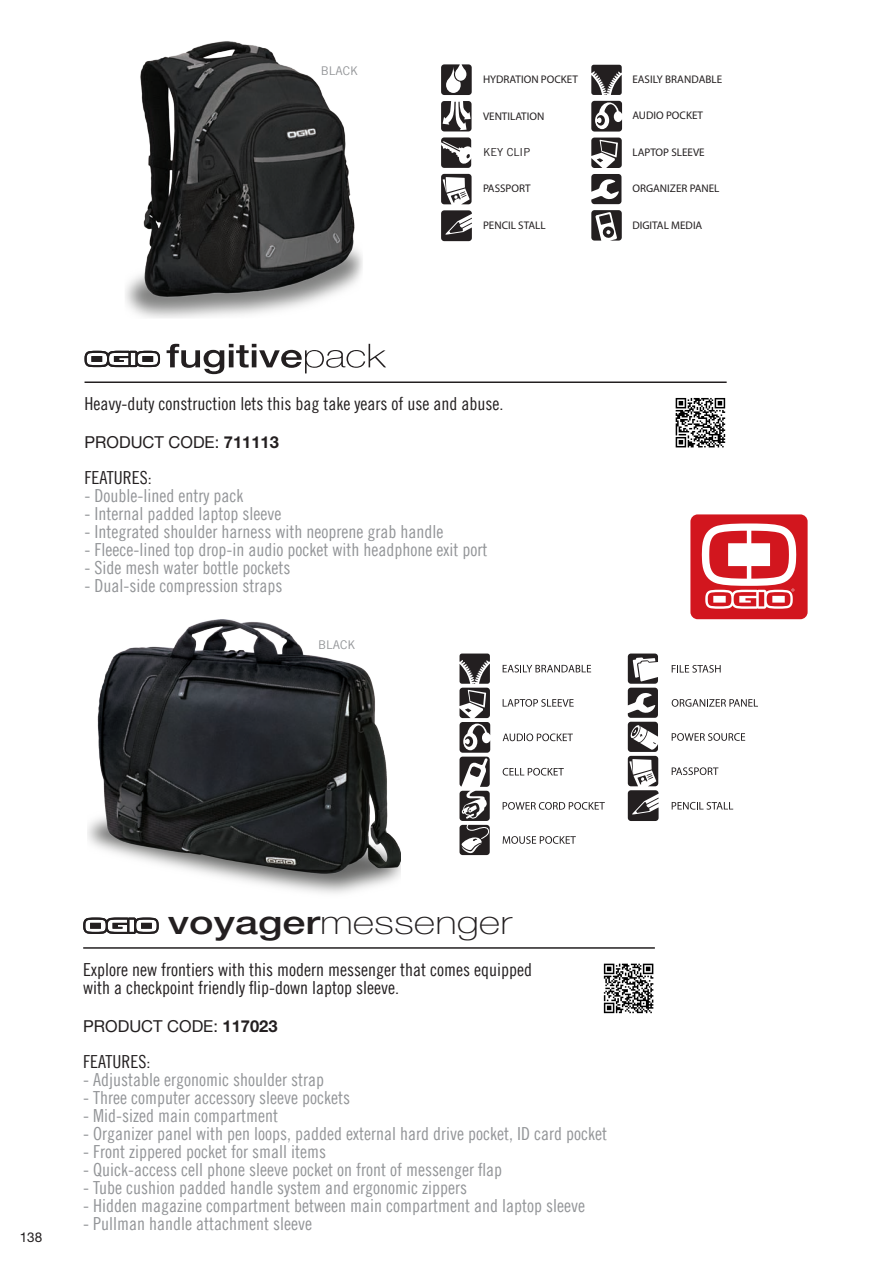
<style>
.page{position:relative;width:893px;height:1263px;background:#fff}
.page>*{position:absolute;margin:0;border:0;box-sizing:border-box;transform-origin:0 0}
.t1{font:100 33px "Helvetica Neue LT Std";color:#231f20;scale:1.25 1}
.t2{font:18px "Trade Gothic LT Std Cn 18";color:#939598}
.t3{font:18px/18px "Trade Gothic LT Std Cn 18";color:#231f20}
.t4{font:16.5px "Helvetica Neue LT Std";color:#231f20}
.t5{font:13.5px "Helvetica Neue LT Std";color:#231f20}
.t6{font:italic 12px "Trade Gothic";color:#939598}
.t7{font:11.1px "Myriad";color:#231f20}
.t8{font:italic 11.1px "Trade Gothic";color:#231f20}
.s1{font-weight:700}
.s2{font-weight:500}
</style>
<div class="page">
<hr style="left:83px;top:947px;width:572px;height:2px;background:#231f20">
<svg style="left:603px;top:963px;width:51px;height:51px"></svg>
<svg style="left:604px;top:964px;width:49px;height:49px"></svg>
<svg style="left:83px;top:917px;width:76px;height:17px"></svg>
<img style="left:88px;top:619px;width:313px;height:275px">
<svg style="left:672px;top:699px;width:86px;height:8px"></svg>
<svg style="left:672px;top:733px;width:73px;height:8px"></svg>
<svg style="left:672px;top:665px;width:49px;height:8px"></svg>
<svg style="left:672px;top:767px;width:46px;height:8px"></svg>
<svg style="left:672px;top:802px;width:61px;height:8px"></svg>
<svg style="left:628px;top:653px;width:31px;height:168px"></svg>
<svg style="left:503px;top:733px;width:70px;height:8px"></svg>
<svg style="left:503px;top:699px;width:71px;height:8px"></svg>
<svg style="left:503px;top:768px;width:61px;height:7px"></svg>
<svg style="left:503px;top:802px;width:102px;height:8px"></svg>
<svg style="left:503px;top:836px;width:73px;height:8px"></svg>
<svg style="left:503px;top:665px;width:88px;height:7px"></svg>
<svg style="left:459px;top:653px;width:31px;height:202px"></svg>
<svg style="left:675px;top:397px;width:51px;height:51px"></svg>
<svg style="left:676px;top:398px;width:49px;height:49px"></svg>
<hr style="left:85px;top:381px;width:642px;height:2px;background:#231f20">
<svg style="left:85px;top:351px;width:75px;height:16px"></svg>
<svg style="left:167px;top:344px;width:219px;height:30px"></svg>
<img style="left:125px;top:41px;width:238px;height:277px">
<svg style="left:591px;top:101px;width:31px;height:31px"></svg>
<svg style="left:591px;top:138px;width:31px;height:30px"></svg>
<svg style="left:591px;top:174px;width:30px;height:30px"></svg>
<svg style="left:591px;top:210px;width:31px;height:31px"></svg>
<svg style="left:441px;top:64px;width:31px;height:31px"></svg>
<svg style="left:441px;top:101px;width:31px;height:30px"></svg>
<svg style="left:441px;top:137px;width:30px;height:31px"></svg>
<svg style="left:441px;top:174px;width:31px;height:30px"></svg>
<svg style="left:441px;top:210px;width:31px;height:31px"></svg>
<svg style="left:591px;top:65px;width:31px;height:30px"></svg>
<div style="left:690px;top:514px;width:118px;height:105px;background:#d2161e;border-radius:7px"></div>
<svg style="left:702px;top:523px;width:94px;height:86px"></svg>
<p class="t6" style="left:321px;top:64px;width:39px">BLACK</p>
<p class="t7" style="left:483px;top:74px;width:96px">HYDRATION POCKET</p>
<p class="t7" style="left:483px;top:110px;width:63px">VENTILATION</p>
<p class="t8" style="left:483px;top:146px;width:49px">KEY CLIP</p>
<p class="t7" style="left:483px;top:183px;width:49px">PASSPORT</p>
<p class="t7" style="left:483px;top:220px;width:64px">PENCIL STALL</p>
<p class="t7" style="left:632px;top:74px;width:91px">EASILY BRANDABLE</p>
<p class="t7" style="left:632px;top:110px;width:72px">AUDIO POCKET</p>
<p class="t7" style="left:632px;top:147px;width:74px">LAPTOP SLEEVE</p>
<p class="t7" style="left:632px;top:183px;width:88px">ORGANIZER PANEL</p>
<p class="t7" style="left:632px;top:219px;width:71px">DIGITAL MEDIA</p>
<p class="t3" style="left:85px;top:394px;width:420px">Heavy-duty construction lets this bag take years of use and abuse.</p>
<p class="t4" style="left:85px;top:432px;width:196px">PRODUCT CODE: <span class="s1">711113</span></p>
<p class="t3" style="left:85px;top:468px;width:69px">FEATURES:</p>
<p class="t2" style="left:85px;top:485px;width:160px">- Double-lined entry pack</p>
<p class="t2" style="left:85px;top:503px;width:198px">- Internal padded laptop sleeve</p>
<p class="t2" style="left:85px;top:521px;width:360px">- Integrated shoulder harness with neoprene grab handle</p>
<p class="t2" style="left:85px;top:539px;width:404px">- Fleece-lined top drop-in audio pocket with headphone exit port</p>
<p class="t2" style="left:85px;top:557px;width:207px">- Side mesh water bottle pockets</p>
<p class="t2" style="left:85px;top:575px;width:199px">- Dual-side compression straps</p>
<p class="t6" style="left:318px;top:637px;width:39px">BLACK</p>
<p class="t5" style="left:20px;top:1229px;width:24px">138</p>
<p class="t1" style="left:168px;top:903px;width:277px"><span class="s2">voyager</span>messenger</p>
<p class="t3" style="left:83px;top:960px;width:450px">Explore new frontiers with this modern messenger that comes equipped with a checkpoint friendly flip-down laptop sleeve.</p>
<p class="t4" style="left:83px;top:1016px;width:196px">PRODUCT CODE: <span class="s1">117023</span></p>
<p class="t3" style="left:83px;top:1052px;width:69px">FEATURES:</p>
<p class="t2" style="left:83px;top:1068px;width:242px">- Adjustable ergonomic shoulder strap</p>
<p class="t2" style="left:83px;top:1086px;width:268px">- Three computer accessory sleeve pockets</p>
<p class="t2" style="left:83px;top:1104px;width:196px">- Mid-sized main compartment</p>
<p class="t2" style="left:83px;top:1122px;width:525px">- Organizer panel with pen loops, padded external hard drive pocket, ID card pocket</p>
<p class="t2" style="left:83px;top:1140px;width:244px">- Front zippered pocket for small items</p>
<p class="t2" style="left:83px;top:1158px;width:420px">- Quick-access cell phone sleeve pocket on front of messenger flap</p>
<p class="t2" style="left:83px;top:1176px;width:385px">- Tube cushion padded handle system and ergonomic zippers</p>
<p class="t2" style="left:83px;top:1194px;width:503px">- Hidden magazine compartment between main compartment and laptop sleeve</p>
<p class="t2" style="left:83px;top:1212px;width:230px">- Pullman handle attachment sleeve</p>
</div>
